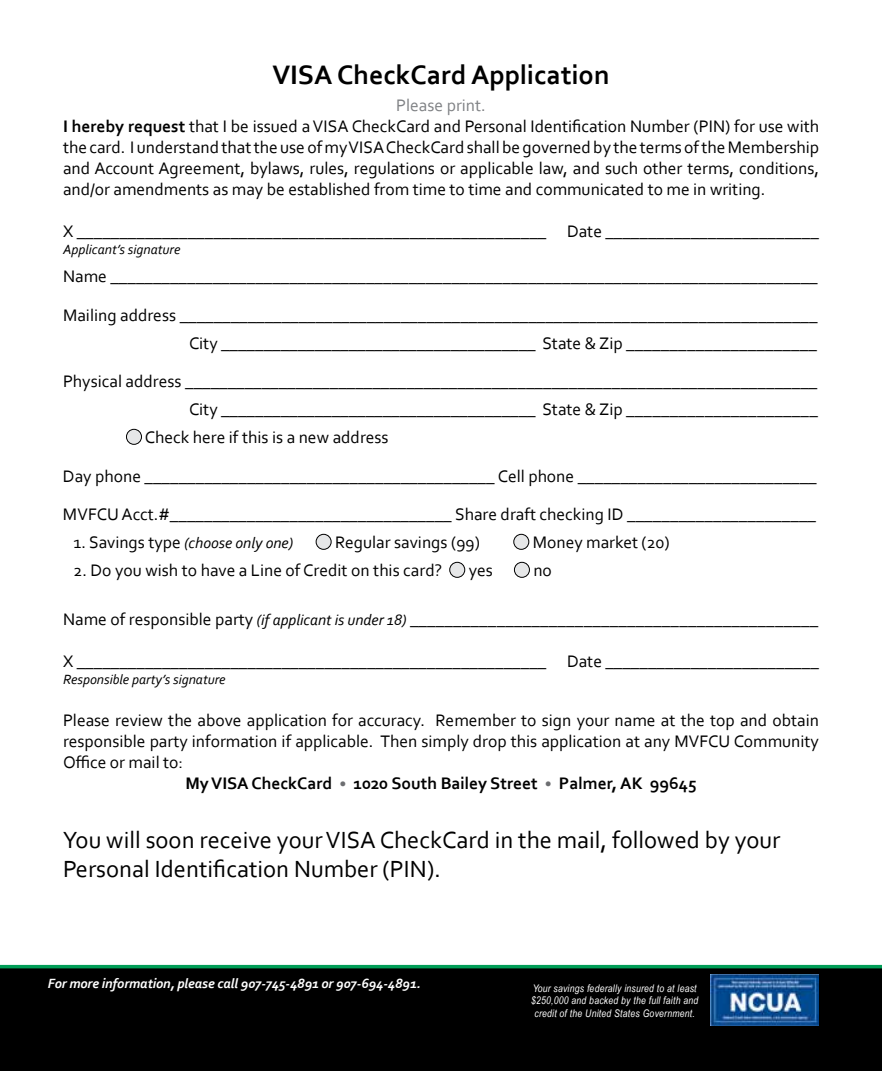
<style>
.page{position:relative;width:882px;height:1071px;background:#fff}
.page>*{position:absolute;margin:0;border:0;box-sizing:border-box;transform-origin:0 0}
.t1{font:700 28px "Corbel";color:#000}
.t2{font:24.5px/29.4px "Corbel";color:#000}
.t3{font:17.5px/21px "Corbel";color:#000}
.t4{font:700 17.5px "Corbel";color:#000}
.t5{font:italic 15.75px "Corbel";color:#000}
.t6{font:italic 700 14px "Corbel";letter-spacing:-.01em;color:#fff}
.t7{font:italic 14px "Corbel";color:#000}
.t8{font:italic 10.5px/12.2px "Arial Narrow";letter-spacing:.025em;color:#fff;text-align:center}
.s1{color:#808285}
.s2{font-weight:700}
.s3{font-style:normal;font-size:17.5px}
.s4{font-style:italic;font-size:15.75px}
.s5{font-size:15.75px;color:#6d6e71}
</style>
<div class="page">
<div style="left:0;top:967px;width:882px;height:104px;background:#000"></div>
<hr style="left:0;top:965px;width:882px;height:3px;background:#009d57">
<div style="left:126px;top:429px;width:16px;height:15px;background:#e6e7e8;border-radius:50%"></div>
<div style="left:126px;top:429px;width:16px;height:16px;border:1px solid #000;border-radius:50%"></div>
<div style="left:316px;top:534px;width:15px;height:15px;background:#e6e7e8;border-radius:50%"></div>
<div style="left:316px;top:534px;width:16px;height:16px;border:1px solid #000;border-radius:50%"></div>
<div style="left:514px;top:534px;width:15px;height:15px;background:#e6e7e8;border-radius:50%"></div>
<div style="left:513px;top:534px;width:16px;height:16px;border:1px solid #000;border-radius:50%"></div>
<div style="left:450px;top:562px;width:15px;height:15px;background:#e6e7e8;border-radius:50%"></div>
<div style="left:449px;top:562px;width:16px;height:16px;border:1px solid #000;border-radius:50%"></div>
<div style="left:514px;top:562px;width:15px;height:15px;background:#e6e7e8;border-radius:50%"></div>
<div style="left:514px;top:562px;width:16px;height:16px;border:1px solid #000;border-radius:50%"></div>
<img style="left:711px;top:974px;width:108px;height:51px">
<h1 class="t1" style="left:272px;top:57px;width:339px">VISA CheckCard Application</h1>
<p class="t3" style="left:63px;top:95px;width:758px;text-indent:333px"><span class="s1">Please print.<br></span><span class="s2">I hereby request</span> that I be issued a VISA CheckCard and Personal Identification Number (PIN) for use with the card. I understand that the use of my VISA CheckCard shall be governed by the terms of the Membership and Account Agreement, bylaws, rules, regulations or applicable law, and such other terms, conditions, and/or amendments as may be established from time to time and communicated to me in writing.</p>
<p class="t3" style="left:63px;top:221px;width:757px">X _______________________________________________________ Date _________________________</p>
<p class="t7" style="left:63px;top:241px;width:119px">Applicant’s signature</p>
<p class="t3" style="left:63px;top:265px;width:756px">Name ___________________________________________________________________________________</p>
<p class="t3" style="left:63px;top:300px;width:756px;line-height:28px;text-align:right">Mailing address ___________________________________________________________________________<br>City _____________________________________ State &amp; Zip ______________________</p>
<p class="t3" style="left:63px;top:370px;width:756px">Physical address __________________________________________________________________________</p>
<p class="t3" style="left:189px;top:398px;width:630px">City _____________________________________ State &amp; Zip ______________________</p>
<p class="t3" style="left:145px;top:426px;width:245px">Check here if this is a new address</p>
<p class="t3" style="left:63px;top:465px;width:755px">Day phone _________________________________________ Cell phone ____________________________</p>
<p class="t3" style="left:63px;top:503px;width:755px">MVFCU Acct.#_________________________________ Share draft checking ID ______________________</p>
<p class="t5" style="left:73px;top:533px;width:221px"><span class="s3">1. Savings type</span> (choose only one)</p>
<p class="t3" style="left:335px;top:531px;width:146px">Regular savings (99)</p>
<p class="t3" style="left:533px;top:531px;width:138px">Money market (20)</p>
<p class="t3" style="left:73px;top:559px;width:370px">2. Do you wish to have a Line of Credit on this card?</p>
<p class="t3" style="left:469px;top:559px;width:26px">yes</p>
<p class="t3" style="left:533px;top:559px;width:20px">no</p>
<p class="t3" style="left:63px;top:608px;width:757px">Name of responsible party <span class="s4">(if applicant is under 18)</span> _______________________________________________</p>
<p class="t3" style="left:63px;top:650px;width:757px">X _______________________________________________________ Date _________________________</p>
<p class="t7" style="left:63px;top:671px;width:164px">Responsible party’s signature</p>
<p class="t3" style="left:63px;top:709px;width:758px">Please review the above application for accuracy. Remember to sign your name at the top and obtain</p>
<p class="t3" style="left:63px;top:730px;width:757px">responsible party information if applicable. Then simply drop this application at any MVFCU Community</p>
<p class="t3" style="left:63px;top:751px;width:122px">Office or mail to:</p>
<p class="t4" style="left:185px;top:772px;width:513px">My VISA CheckCard <span class="s5">•</span> 1020 South Bailey Street <span class="s5">•</span> Palmer, AK 99645</p>
<h2 class="t2" style="left:63px;top:824px;width:719px">You will soon receive your VISA CheckCard in the mail, followed by your<br>Personal Identification Number (PIN).</h2>
<p class="t6" style="left:48px;top:975px;width:374px">For more information, please call 907-745-4891 or 907-694-4891.</p>
<p class="t8" style="left:531px;top:982px;width:169px">Your savings federally insured to at least $250,000 and backed by the full faith and credit of the United States Government.</p>
</div>
